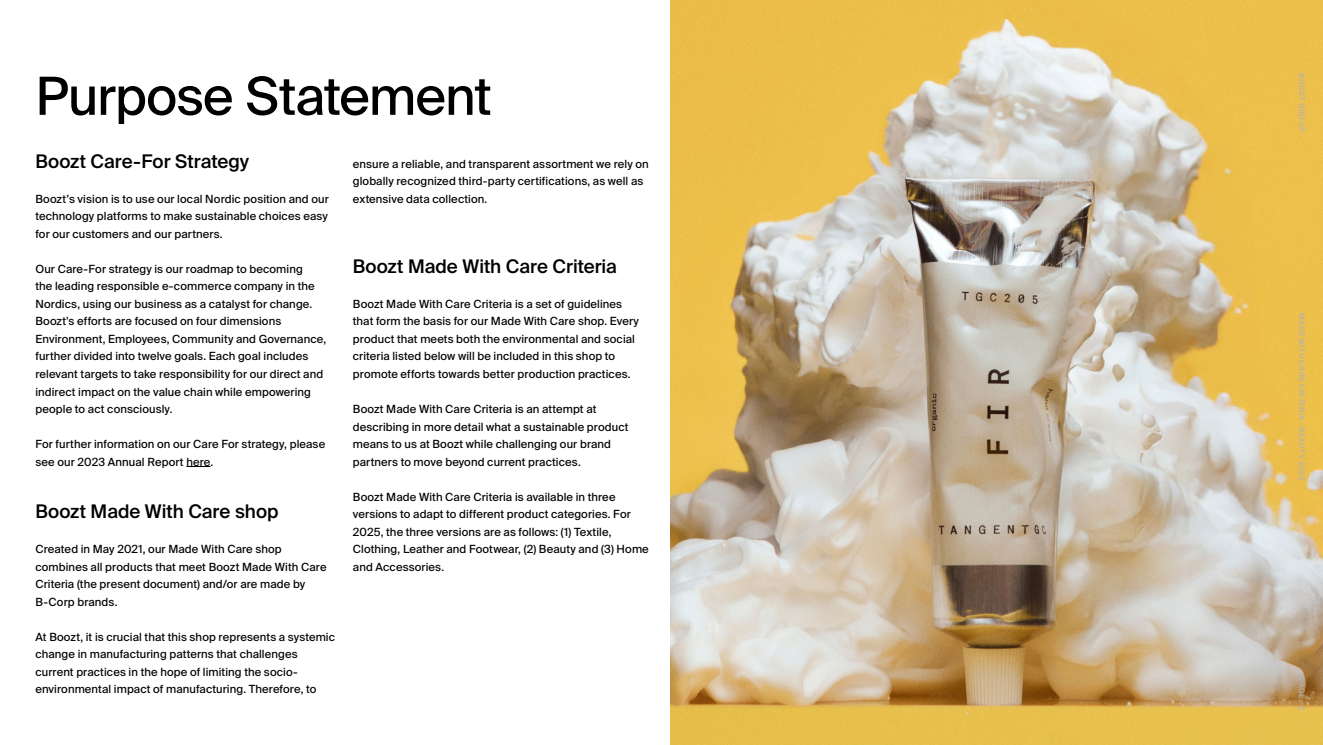
<style>
.page{position:relative;width:1323px;height:745px;background:#fff}
.page>*{position:absolute;margin:0;border:0;box-sizing:border-box;transform-origin:0 0}
.t1{font:52.5px "Suisse Intl";letter-spacing:-.02em;color:#000}
.t2{font:500 18.75px "Suisse Intl";color:#000}
.t3{font:11.25px/17.5px "Suisse Intl";letter-spacing:.01em;color:#000}
.t4{font:7.5px "Suisse Intl";letter-spacing:.055em;color:#b3b2b2}
</style>
<div class="page">
<svg style="left:186px;top:466px;width:25px;height:1px"></svg>
<img style="left:670px;top:0;width:652px;height:744px">
<h1 class="t1" style="left:35px;top:66px;width:458px">Purpose Statement</h1>
<h2 class="t2" style="left:35px;top:150px;width:215px">Boozt Care-For Strategy</h2>
<p class="t3" style="left:35px;top:190px;width:295px;text-align:justify">Boozt’s vision is to use our local Nordic position and our technology platforms to make sustainable choices easy for our customers and our partners.</p>
<p class="t3" style="left:35px;top:260px;width:292px">Our Care-For strategy is our roadmap to becoming<br>the leading responsible e-commerce company in the Nordics, using our business as a catalyst for change.<br>Boozt's efforts are focused on four dimensions Environment, Employees, Community and Governance, further divided into twelve goals. Each goal includes relevant targets to take responsibility for our direct and indirect impact on the value chain while empowering people to act consciously.</p>
<p class="t3" style="left:35px;top:435px;width:291px">For further information on our Care For strategy, please see our 2023 Annual Report here.</p>
<p class="t3" style="left:353px;top:155px;width:297px">ensure a reliable, and transparent assortment we rely on globally recognized third-party certifications, as well as extensive data collection.</p>
<h2 class="t2" style="left:353px;top:255px;width:265px">Boozt Made With Care Criteria</h2>
<p class="t3" style="left:353px;top:295px;width:288px">Boozt Made With Care Criteria is a set of guidelines that form the basis for our Made With Care shop. Every product that meets both the environmental and social criteria listed below will be included in this shop to promote efforts towards better production practices.</p>
<p class="t3" style="left:353px;top:400px;width:277px">Boozt Made With Care Criteria is an attempt at describing in more detail what a sustainable product means to us at Boozt while challenging our brand partners to move beyond current practices.</p>
<p class="t3" style="left:353px;top:487px;width:297px">Boozt Made With Care Criteria is available in three versions to adapt to different product categories. For 2025, the three versions are as follows: (1) Textile, Clothing, Leather and Footwear, (2) Beauty and (3) Home and Accessories.</p>
<h2 class="t2" style="left:35px;top:500px;width:245px">Boozt Made With Care shop</h2>
<p class="t3" style="left:35px;top:540px;width:293px">Created in May 2021, our Made With Care shop combines all products that meet Boozt Made With Care Criteria (the present document) and/or are made by B-Corp brands.</p>
<p class="t3" style="left:35px;top:627px;width:301px">At Boozt, it is crucial that this shop represents a systemic change in manufacturing patterns that challenges current practices in the hope of limiting the socio&shy;environmental impact of manufacturing. Therefore, to</p>
<p class="t4" style="left:1306px;top:73px;width:59px;rotate:90deg">BOOZT GROUP</p>
<p class="t4" style="left:1306px;top:313px;width:169px;rotate:90deg">MADE WITH CARE CRITERIA - BEAUTY 2025</p>
<p class="t4" style="left:1306px;top:677px;width:35px;rotate:90deg">PAGE – 2</p>
</div>
